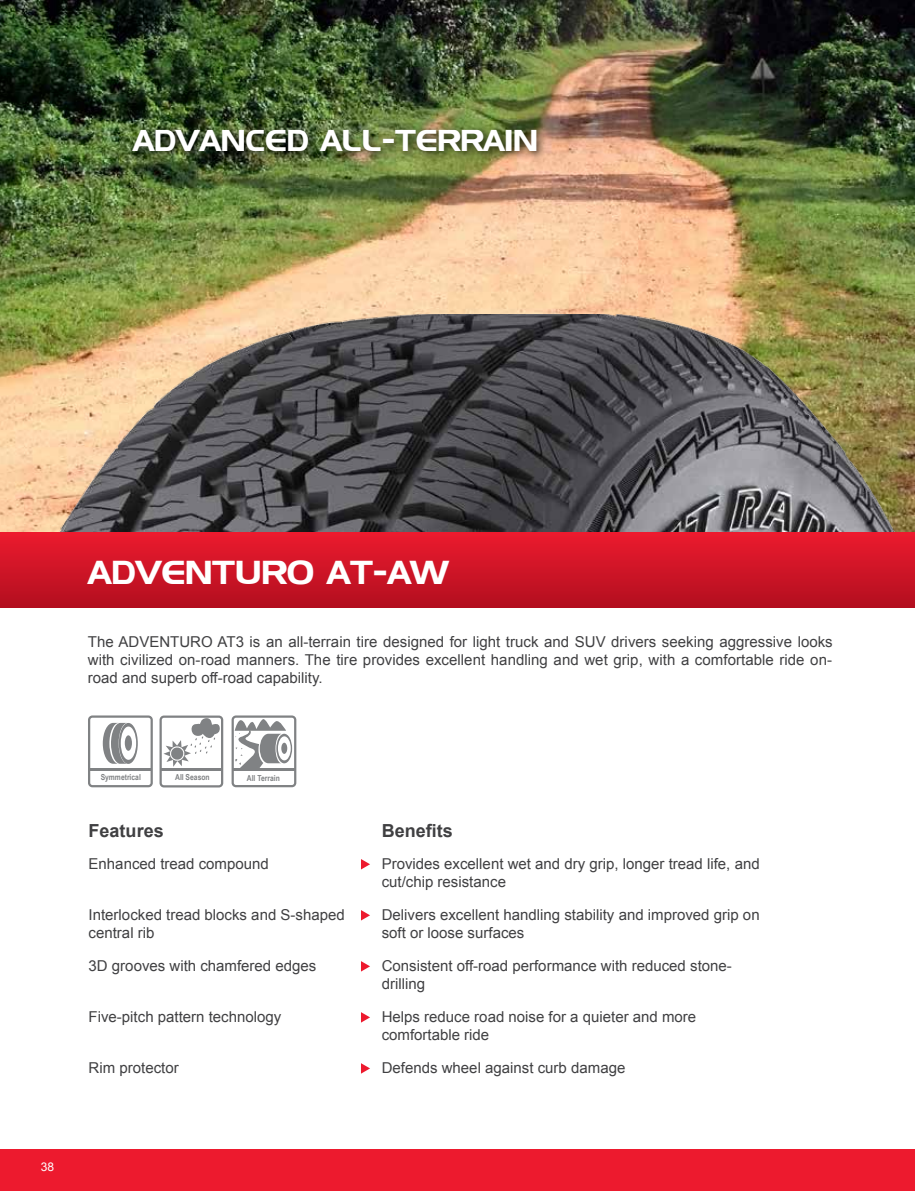
<style>
.page{position:relative;width:915px;height:1191px;background:#fff}
.page>*{position:absolute;margin:0;border:0;box-sizing:border-box;transform-origin:0 0}
.t1{font:33px "Denmark";color:#fff}
.t2{font:30px "Denmark";color:#fff}
.t3{font:700 18px "Arial";color:#404042}
.t4{font:15px/18px "Arial";color:#404042}
.t5{font:12px "Arial";color:#fff}
.t6{font:700 8.25px "Arial Narrow";color:#808284}
</style>
<div class="page">
<div style="left:0;top:1148px;width:914px;height:43px;background:#ed1a2e"></div>
<img style="left:0;top:0;width:914px;height:314px">
<div style="left:0;top:532px;width:914px;height:76px;background:linear-gradient(to bottom,#ec1b2e,#b30f1f)"></div>
<svg style="left:361px;top:859px;width:9px;height:10px"></svg>
<svg style="left:361px;top:910px;width:9px;height:10px"></svg>
<svg style="left:361px;top:961px;width:9px;height:10px"></svg>
<svg style="left:361px;top:1012px;width:9px;height:10px"></svg>
<svg style="left:361px;top:1063px;width:9px;height:10px"></svg>
<img style="left:0;top:314px;width:914px;height:218px">
<div style="left:159px;top:715px;width:64px;height:72px;border:2px solid #808284;border-radius:3px"></div>
<svg style="left:163px;top:718px;width:57px;height:49px"></svg>
<hr style="left:161px;top:768px;width:61px;height:2px;background:#808284">
<div style="left:88px;top:715px;width:65px;height:72px;border:2px solid #808284;border-radius:3px"></div>
<svg style="left:103px;top:723px;width:35px;height:41px"></svg>
<div style="left:125px;top:735px;width:7px;height:16px;background:#808284;border-radius:50%"></div>
<hr style="left:89px;top:768px;width:63px;height:2px;background:#808284">
<div style="left:128px;top:124px;width:419px;height:38px;background:#000;opacity:.75"></div>
<div style="left:231px;top:715px;width:65px;height:72px;border:2px solid #808284;border-radius:3px"></div>
<hr style="left:232px;top:768px;width:63px;height:2px;background:#808284">
<svg style="left:231px;top:719px;width:61px;height:50px"></svg>
<h2 class="t2" style="left:133px;top:122px;width:406px">ADVANCED ALL-TERRAIN</h2>
<h1 class="t1" style="left:88px;top:553px;width:361px">ADVENTURO AT-AW</h1>
<p class="t4" style="left:88px;top:633px;width:746px;text-align:justify">The ADVENTURO AT3 is an all-terrain tire designed for light truck and SUV drivers seeking aggressive looks with civilized on-road manners. The tire provides excellent handling and wet grip, with a comfortable ride on&shy;road and superb off-road capability.</p>
<p class="t5" style="left:41px;top:1159px;width:15px">38</p>
<p class="t6" style="left:101px;top:770px;width:42px">Symmetrical</p>
<p class="t6" style="left:175px;top:770px;width:36px">All Season</p>
<p class="t6" style="left:247px;top:771px;width:34px">All Terrain</p>
<p class="t3" style="left:89px;top:819px;width:77px">Features</p>
<p class="t3" style="left:381px;top:819px;width:73px">Benefits</p>
<p class="t4" style="left:89px;top:854px;width:182px">Enhanced tread compound</p>
<p class="t4" style="left:381px;top:854px;width:379px">Provides excellent wet and dry grip, longer tread life, and cut/chip resistance</p>
<p class="t4" style="left:89px;top:905px;width:257px">Interlocked tread blocks and S-shaped central rib</p>
<p class="t4" style="left:381px;top:905px;width:379px">Delivers excellent handling stability and improved grip on soft or loose surfaces</p>
<p class="t4" style="left:89px;top:957px;width:229px">3D grooves with chamfered edges</p>
<p class="t4" style="left:381px;top:957px;width:351px">Consistent off-road performance with reduced stone&shy;drilling</p>
<p class="t4" style="left:89px;top:1008px;width:194px">Five-pitch pattern technology</p>
<p class="t4" style="left:381px;top:1008px;width:316px">Helps reduce road noise for a quieter and more comfortable ride</p>
<p class="t4" style="left:89px;top:1059px;width:92px">Rim protector</p>
<p class="t4" style="left:381px;top:1059px;width:245px">Defends wheel against curb damage</p>
</div>
